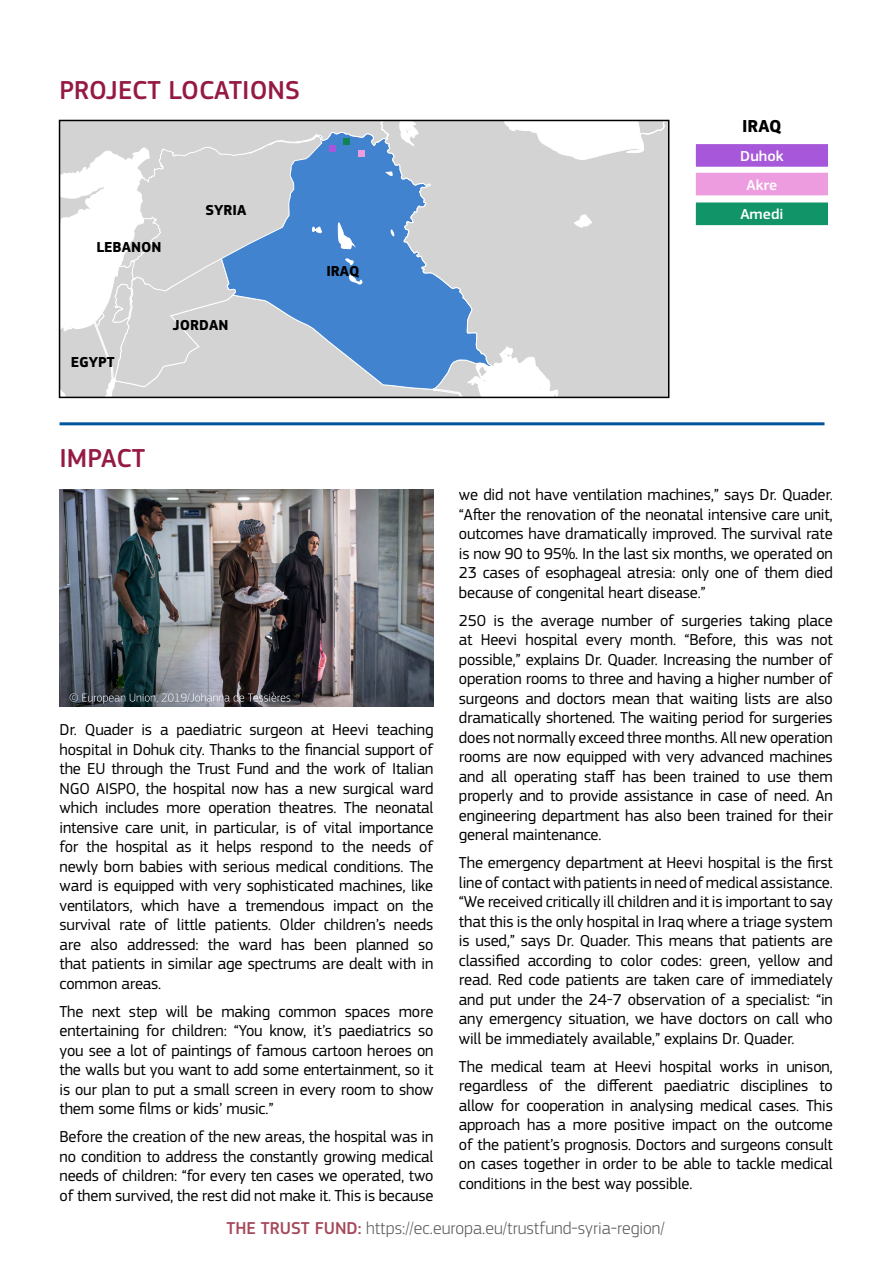
<style>
.page{position:relative;width:893px;height:1263px;background:#fff}
.page>*{position:absolute;margin:0;border:0;box-sizing:border-box;transform-origin:0 0}
.t1{font:500 27px "EC Square Sans Pro";color:#951a43}
.t2{font:700 18px "EC Square Sans Pro";color:#000}
.t3{font:300 17.85px "EC Square Sans Pro";color:#58595b}
.Bullet_List{font:16.5px/19.5px "EC Square Sans Pro";letter-spacing:-.01em;color:#000;text-align:justify}
.t4{font:700 15px "EC Square Sans Pro";color:#000}
.t5{font:500 15px "EC Square Sans Pro";color:#fff;scale:1.07 1}
.Image_caption__black{font:300 12px "EC Square Sans Pro";color:#fff}
.s1{font-weight:500;color:#a5495a}
</style>
<div class="page">
<div style="left:544px;top:145px;width:122px;height:250px;background:#d2d3d2"></div>
<svg style="left:598px;top:123px;width:68px;height:83px"></svg>
<svg style="left:62px;top:123px;width:482px;height:272px;background:#b1c3d6"></svg>
<div style="left:59px;top:120px;width:610px;height:278px;border:2px solid #000"></div>
<div style="left:694px;top:143px;width:135px;height:25px;background:#a757d9"></div>
<div style="left:693px;top:141px;width:138px;height:29px;border:3px solid #fff"></div>
<div style="left:694px;top:171px;width:135px;height:26px;background:#ed9cdf"></div>
<div style="left:693px;top:170px;width:138px;height:28px;border:3px solid #fff"></div>
<div style="left:694px;top:201px;width:135px;height:26px;background:#129469"></div>
<div style="left:693px;top:199px;width:138px;height:29px;border:3px solid #fff"></div>
<img style="left:60px;top:489px;width:373px;height:217px">
<hr style="left:60px;top:422px;width:764px;height:3px;background:#00569c">
<p class="t1" style="left:60px;top:75px;width:242px">PROJECT LOCATIONS</p>
<p class="t4" style="left:96px;top:238px;width:67px">LEBANON</p>
<p class="t4" style="left:205px;top:201px;width:42px">SYRIA</p>
<p class="t4" style="left:71px;top:353px;width:45px">EGYPT</p>
<p class="t4" style="left:173px;top:316px;width:57px">JORDAN</p>
<p class="t4" style="left:326px;top:262px;width:35px">IRAQ</p>
<p class="t2" style="left:742px;top:116px;width:41px">IRAQ</p>
<p class="t5" style="left:740px;top:147px;width:42px">Duhok</p>
<p class="t5" style="left:746px;top:176px;width:31px">Akre</p>
<p class="t5" style="left:740px;top:206px;width:42px">Amedi</p>
<p class="t1" style="left:60px;top:442px;width:87px">IMPACT</p>
<p class="Image_caption__black" style="left:69px;top:690px;width:223px">© European Union, 2019/Johanna de Tessières</p>
<p class="Bullet_List" style="left:60px;top:720px;width:375px">Dr. Quader is a paediatric surgeon at Heevi teaching hospital in Dohuk city. Thanks to the financial support of the EU through the Trust Fund and the work of Italian NGO AISPO, the hospital now has a new surgical ward which includes more operation theatres. The neonatal intensive care unit, in particular, is of vital importance for the hospital as it helps respond to the needs of newly born babies with serious medical conditions. The ward is equipped with very sophisticated machines, like ventilators, which have a tremendous impact on the survival rate of little patients. Older children’s needs are also addressed: the ward has been planned so that patients in similar age spectrums are dealt with in common areas.</p>
<p class="Bullet_List" style="left:60px;top:1002px;width:375px">The next step will be making common spaces more entertaining for children: “You know, it’s paediatrics so you see a lot of paintings of famous cartoon heroes on the walls but you want to add some entertainment, so it is our plan to put a small screen in every room to show them some films or kids’ music.”</p>
<p class="Bullet_List" style="left:60px;top:1127px;width:375px">Before the creation of the new areas, the hospital was in no condition to address the constantly growing medical needs of children: “for every ten cases we operated, two of them survived, the rest did not make it. This is because</p>
<p class="Bullet_List" style="left:459px;top:485px;width:375px">we did not have ventilation machines,” says Dr. Quader. “After the renovation of the neonatal intensive care unit, outcomes have dramatically improved. The survival rate is now 90 to 95%. In the last six months, we operated on 23 cases of esophageal atresia: only one of them died because of congenital heart disease.”</p>
<p class="Bullet_List" style="left:459px;top:610px;width:375px">250 is the average number of surgeries taking place at Heevi hospital every month. “Before, this was not possible,” explains Dr. Quader. Increasing the number of operation rooms to three and having a higher number of surgeons and doctors mean that waiting lists are also dramatically shortened. The waiting period for surgeries does not normally exceed three months. All new operation rooms are now equipped with very advanced machines and all operating staff has been trained to use them properly and to provide assistance in case of need. An engineering department has also been trained for their general maintenance.</p>
<p class="Bullet_List" style="left:459px;top:853px;width:375px">The emergency department at Heevi hospital is the first line of contact with patients in need of medical assistance. “We received critically ill children and it is important to say that this is the only hospital in Iraq where a triage system is used,” says Dr. Quader. This means that patients are classified according to color codes: green, yellow and read. Red code patients are taken care of immediately and put under the 24-7 observation of a specialist: “in any emergency situation, we have doctors on call who will be immediately available,” explains Dr. Quader.</p>
<p class="Bullet_List" style="left:459px;top:1056px;width:375px">The medical team at Heevi hospital works in unison, regardless of the different paediatric disciplines to allow for cooperation in analysing medical cases. This approach has a more positive impact on the outcome of the patient’s prognosis. Doctors and surgeons consult on cases together in order to be able to tackle medical conditions in the best way possible.</p>
<p class="t3" style="left:226px;top:1217px;width:440px"><span class="s1">THE TRUST FUND:</span> https://ec.europa.eu/trustfund-syria-region/</p>
</div>
